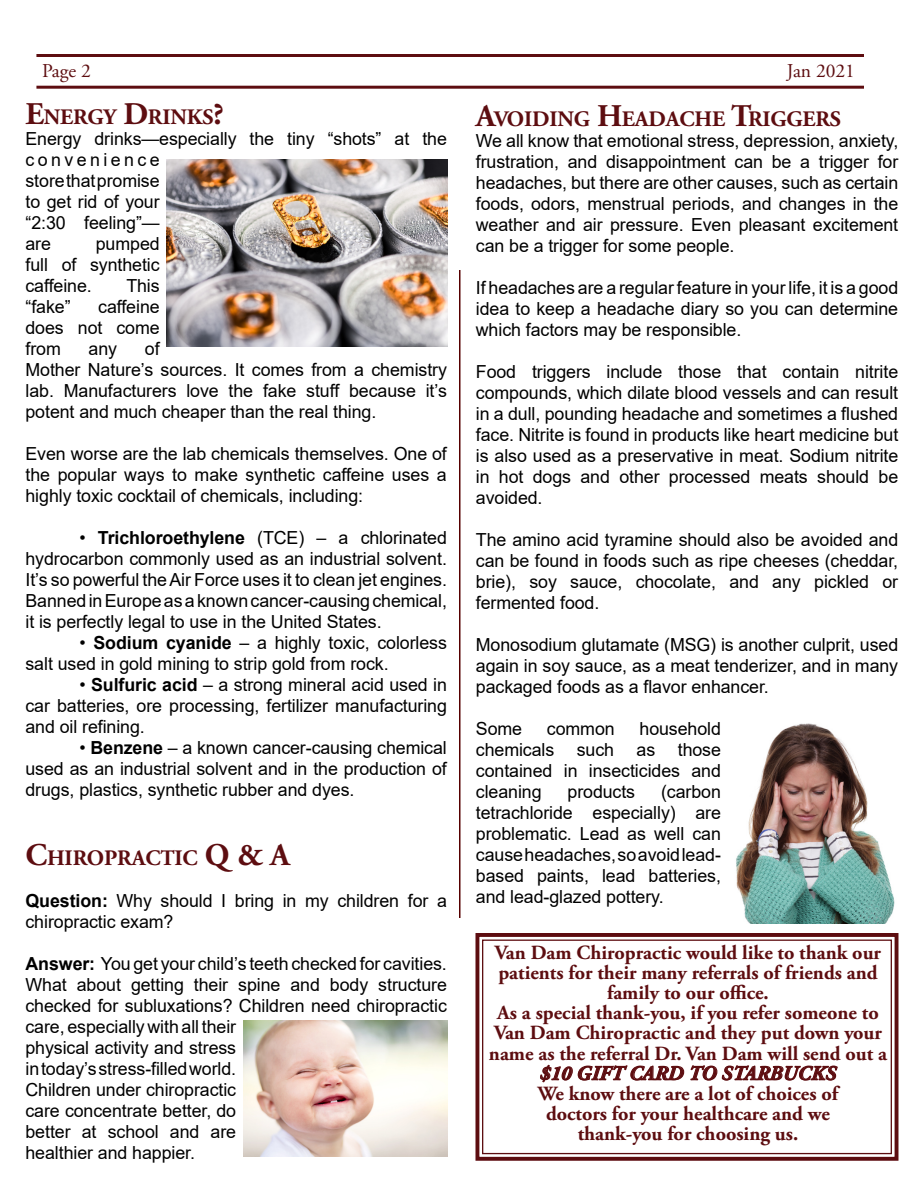
<style>
.page{position:relative;width:918px;height:1188px;background:#fff}
.page>*{position:absolute;margin:0;border:0;box-sizing:border-box;transform-origin:0 0}
.t1{font:700 22.05px "Adobe Garamond Pro";letter-spacing:-.005em;color:#5d0d10}
.t2{font:700 20.1px/20.1px "Adobe Garamond Pro";color:#5d0d10;text-align:center}
.t3{font:19.5px "Adobe Garamond Pro";color:#5d0d10}
.t4{font:18px/21px "Arial";letter-spacing:-.005em;color:#000;text-align:justify}
.s1{font-size:31.5px}
.s2{font-weight:700}
.s3{font-style:italic}
</style>
<div class="page">
<hr style="left:459px;top:270px;width:1px;height:648px;background:#560000">
<hr style="left:36px;top:54px;width:828px;height:3px;background:#5d0d10">
<hr style="left:36px;top:86px;width:828px;height:3px;background:#5d0d10">
<svg style="left:475px;top:933px;width:424px;height:228px"></svg>
<div style="left:482px;top:940px;width:410px;height:214px;border:1px solid #5d0d10"></div>
<svg style="left:540px;top:1003px;width:299px;height:148px"></svg>
<img style="left:167px;top:159px;width:281px;height:188px">
<img style="left:243px;top:1020px;width:205px;height:137px">
<img style="left:736px;top:723px;width:159px;height:201px">
<p class="t3" style="left:42px;top:59px;width:50px">Page 2</p>
<p class="t3" style="left:787px;top:59px;width:70px">Jan 2021</p>
<p class="t1" style="left:26px;top:104px;width:200px"><span class="s1">E</span>nergy <span class="s1">D</span>rinks<span class="s1">?</span></p>
<p class="t4" style="left:26px;top:128px;width:423px;text-align:left">Energy drinks—especially the tiny “shots” at the convenience<br>store that promise<br>to get rid of your<br>“2:30 feeling”—<br>are</p>
<p class="t4" style="left:26px;top:233px;width:136px;text-indent:70px">pumped full of synthetic caffeine.</p>
<p class="t4" style="left:126px;top:275px;width:35px">This</p>
<p class="t4" style="left:26px;top:296px;width:136px;text-indent:73px">caffeine does not come from</p>
<p class="t4" style="left:26px;top:296px;width:47px">“fake”</p>
<p class="t4" style="left:26px;top:338px;width:423px;text-align:left;text-indent:119px">of<br>Mother Nature’s sources. It comes from a chemistry lab. Manufacturers love the fake stuff because it’s potent and much cheaper than the real thing.</p>
<p class="t4" style="left:26px;top:443px;width:423px">Even worse are the lab chemicals themselves. One of the popular ways to make synthetic caffeine uses a highly toxic cocktail of chemicals, including:</p>
<p class="t4" style="left:26px;top:527px;width:423px;text-indent:54px">• <span class="s2">Trichloroethylene</span> (TCE) – a chlorinated hydrocarbon commonly used as an industrial solvent.<br>It’s so powerful the Air Force uses it to clean jet engines.<br>Banned in Europe as a known cancer-causing chemical, it is perfectly legal to use in the United States.</p>
<p class="t4" style="left:26px;top:632px;width:423px;text-indent:54px">• <span class="s2">Sodium cyanide</span> – a highly toxic, colorless salt used in gold mining to strip gold from rock.</p>
<p class="t4" style="left:26px;top:674px;width:423px;text-indent:54px">• <span class="s2">Sulfuric acid</span> – a strong mineral acid used in car batteries, ore processing, fertilizer manufacturing and oil refining.</p>
<p class="t4" style="left:26px;top:737px;width:423px;text-indent:54px">• <span class="s2">Benzene</span> – a known cancer-causing chemical used as an industrial solvent and in the production of drugs, plastics, synthetic rubber and dyes.</p>
<p class="t4" style="left:89px;top:338px;width:30px">any</p>
<p class="t1" style="left:26px;top:845px;width:266px"><span class="s1">C</span>hiropractic <span class="s1">Q &amp; A</span></p>
<p class="t4" style="left:26px;top:890px;width:423px"><span class="s2">Question:</span> Why should I bring in my children for a chiropractic exam?</p>
<p class="t4" style="left:26px;top:953px;width:423px;text-align:left"><span class="s2">Answer:</span> You get your child’s teeth checked for cavities.<br>What about getting their spine and body structure checked for subluxations? Children need chiropractic care, especially with all their<br>physical activity and stress<br>in today’s stress-filled world.<br>Children under chiropractic<br>care concentrate better, do<br>better at school and are<br>healthier and happier.</p>
<p class="t1" style="left:476px;top:107px;width:367px"><span class="s1">A</span>voiding <span class="s1">H</span>eadache <span class="s1">T</span>riggers</p>
<p class="t4" style="left:476px;top:130px;width:424px">We all know that emotional stress, depression, anxiety, frustration, and disappointment can be a trigger for headaches, but there are other causes, such as certain foods, odors, menstrual periods, and changes in the weather and air pressure. Even pleasant excitement can be a trigger for some people.</p>
<p class="t4" style="left:476px;top:277px;width:424px">If headaches are a regular feature in your life, it is a good idea to keep a headache diary so you can determine which factors may be responsible.</p>
<p class="t4" style="left:476px;top:361px;width:424px">Food triggers include those that contain nitrite compounds, which dilate blood vessels and can result in a dull, pounding headache and sometimes a flushed face. Nitrite is found in products like heart medicine but is also used as a preservative in meat. Sodium nitrite in hot dogs and other processed meats should be avoided.</p>
<p class="t4" style="left:476px;top:529px;width:424px">The amino acid tyramine should also be avoided and can be found in foods such as ripe cheeses (cheddar, brie), soy sauce, chocolate, and any pickled or fermented food.</p>
<p class="t4" style="left:476px;top:634px;width:424px">Monosodium glutamate (MSG) is another culprit, used again in soy sauce, as a meat tenderizer, and in many packaged foods as a flavor enhancer.</p>
<p class="t4" style="left:476px;top:718px;width:48px">Some</p>
<p class="t4" style="left:547px;top:718px;width:69px">common</p>
<p class="t4" style="left:476px;top:718px;width:247px;text-indent:164px">household chemicals such as those contained in insecticides and cleaning</p>
<p class="t4" style="left:476px;top:781px;width:247px;text-indent:185px">(carbon tetrachloride especially) are problematic. Lead as well can cause headaches, so avoid lead&shy;based paints, lead batteries, and lead-glazed pottery.</p>
<p class="t4" style="left:568px;top:781px;width:69px">products</p>
<p class="t2" style="left:495px;top:943px;width:388px">Van Dam Chiropractic would like to thank our patients for their many referrals of friends and family to our office.</p>
<p class="t2" style="left:497px;top:1003px;width:383px">As a special thank-you, if you refer someone to</p>
<p class="t2" style="left:489px;top:1023px;width:400px">Van Dam Chiropractic and they put down your name as the referral Dr. Van Dam will send out a <span class="s3">$10 GIFT CARD TO STARBUCKS</span></p>
<p class="t2" style="left:538px;top:1084px;width:302px">We know there are a lot of choices of</p>
<p class="t2" style="left:546px;top:1104px;width:285px">doctors for your healthcare and we</p>
<p class="t2" style="left:578px;top:1124px;width:222px">thank-you for choosing us.</p>
</div>
